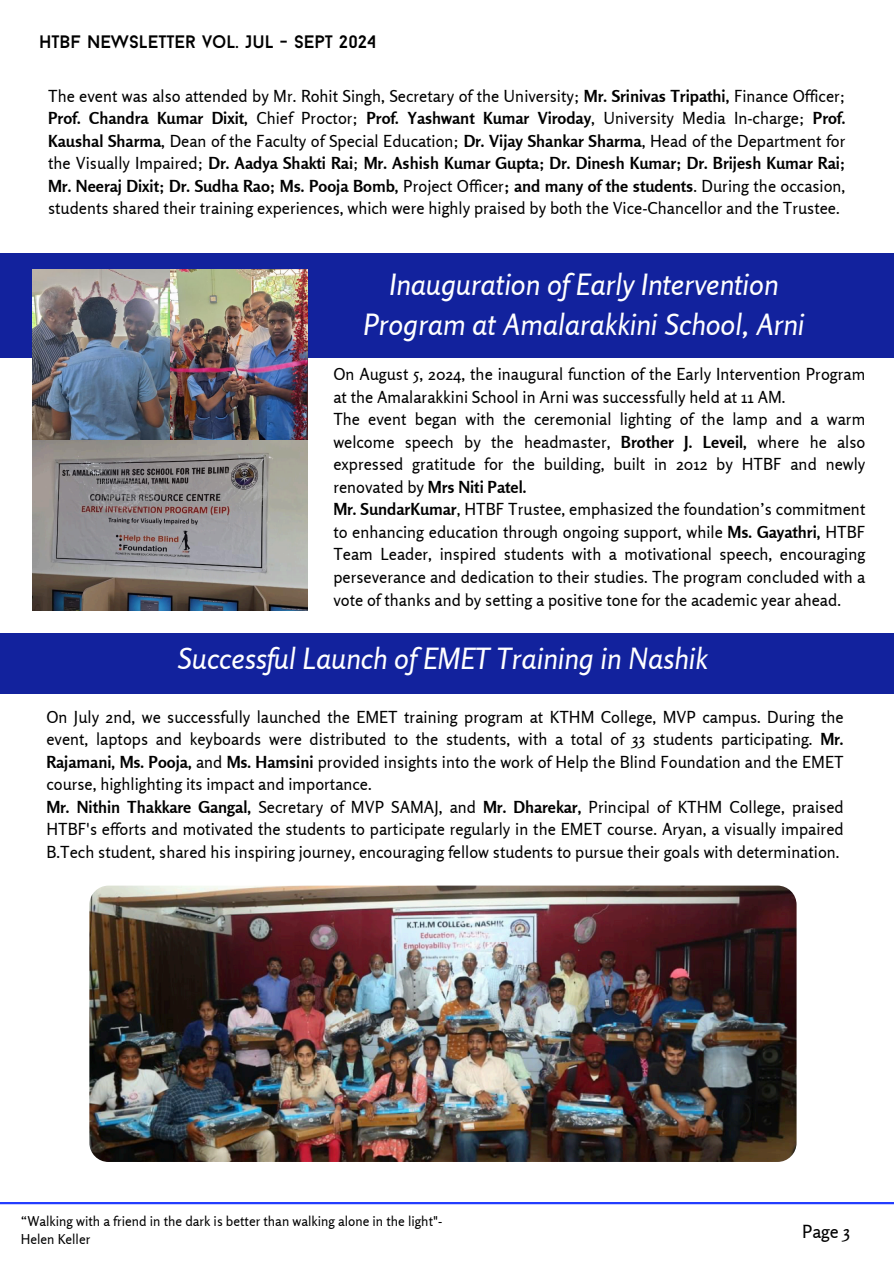
<style>
.page{position:relative;width:894px;height:1264px;background:#fff}
.page>*{position:absolute;margin:0;border:0;box-sizing:border-box;transform-origin:0 0}
.t1{font:italic 29.1px/40.5px "Rosario";color:#fff;text-align:center}
.t2{font:18px "Baron Neue";color:#000}
.t3{font:18px "Rosario";color:#000}
.t4{font:16.5px/22.5px "Rosario";color:#000}
.t5{font:13.5px/18px "Rosario";color:#000}
.s1{font-weight:700}
</style>
<div class="page">
<div style="left:0;top:253px;width:893px;height:105px;background:#12229d"></div>
<img style="left:33px;top:270px;width:275px;height:340px">
<div style="left:0;top:633px;width:893px;height:61px;background:#12229d"></div>
<img style="left:89px;top:885px;width:707px;height:276px;border-radius:19px">
<hr style="left:0;top:1201px;width:893px;height:3px;background:#233dff">
<p class="t2" style="left:39px;top:35px;width:339px">HTBF NEWSLETTER VOL. JUL - SEPT 2024</p>
<h2 class="t4" style="left:48px;top:84px;width:798px;text-align:justify">The event was also attended by Mr. Rohit Singh, Secretary of the University; <span class="s1">Mr. Srinivas Tripathi,</span> Finance Officer; <span class="s1">Prof. Chandra Kumar Dixit,</span> Chief Proctor; <span class="s1">Prof. Yashwant Kumar Viroday</span>, University Media In-charge; <span class="s1">Prof.<br>Kaushal Sharma</span>, Dean of the Faculty of Special Education; <span class="s1">Dr. Vijay Shankar Sharma</span>, Head of the Department for the Visually Impaired; <span class="s1">Dr. Aadya Shakti Rai</span>; <span class="s1">Mr. Ashish Kumar Gupta; Dr. Dinesh Kumar; Dr. Brijesh Kumar Rai; Mr. Neeraj Dixit; Dr. Sudha Rao; Ms. Pooja Bomb,</span> Project Officer<span class="s1">; and many of the students</span>. During the occasion, students shared their training experiences, which were highly praised by both the Vice-Chancellor and the Trustee.</h2>
<h1 class="t1" style="left:363px;top:264px;width:442px">Inauguration of Early Intervention<br>Program at Amalarakkini School, Arni</h1>
<h2 class="t4" style="left:333px;top:363px;width:533px">On August 5, 2024, the inaugural function of the Early Intervention Program at the Amalarakkini School in Arni was successfully held at 11 AM.<br>The event began with the ceremonial lighting of the lamp and a warm welcome speech by the headmaster, <span class="s1">Brother J. Leveil,</span> where he also expressed gratitude for the building, built in 2012 by HTBF and newly renovated by <span class="s1">Mrs Niti Patel.</span></h2>
<p class="t4" style="left:333px;top:498px;width:533px;text-align:justify"><span class="s1">Mr. SundarKumar</span>, HTBF Trustee, emphasized the foundation’s commitment to enhancing education through ongoing support, while <span class="s1">Ms. Gayathri,</span> HTBF Team Leader, inspired students with a motivational speech, encouraging perseverance and dedication to their studies. The program concluded with a vote of thanks and by setting a positive tone for the academic year ahead.</p>
<h2 class="t1" style="left:177px;top:638px;width:531px">Successful Launch of EMET Training in Nashik</h2>
<p class="t4" style="left:46px;top:705px;width:798px">On July 2nd, we successfully launched the EMET training program at KTHM College, MVP campus. During the event, laptops and keyboards were distributed to the students, with a total of 33 students participating. <span class="s1">Mr.<br>Rajamani, Ms. Pooja,</span> and <span class="s1">Ms. Hamsini</span> provided insights into the work of Help the Blind Foundation and the EMET course, highlighting its impact and importance.<br><span class="s1">Mr. Nithin Thakkare Gangal,</span> Secretary of MVP SAMAJ, and <span class="s1">Mr. Dharekar,</span> Principal of KTHM College, praised HTBF's efforts and motivated the students to participate regularly in the EMET course. Aryan, a visually impaired B.Tech student, shared his inspiring journey, encouraging fellow students to pursue their goals with determination.</p>
<p class="t5" style="left:21px;top:1211px;width:423px">“Walking with a friend in the dark is better than walking alone in the light"-<br>Helen Keller</p>
<p class="t3" style="left:801px;top:1219px;width:50px">Page 3</p>
</div>
